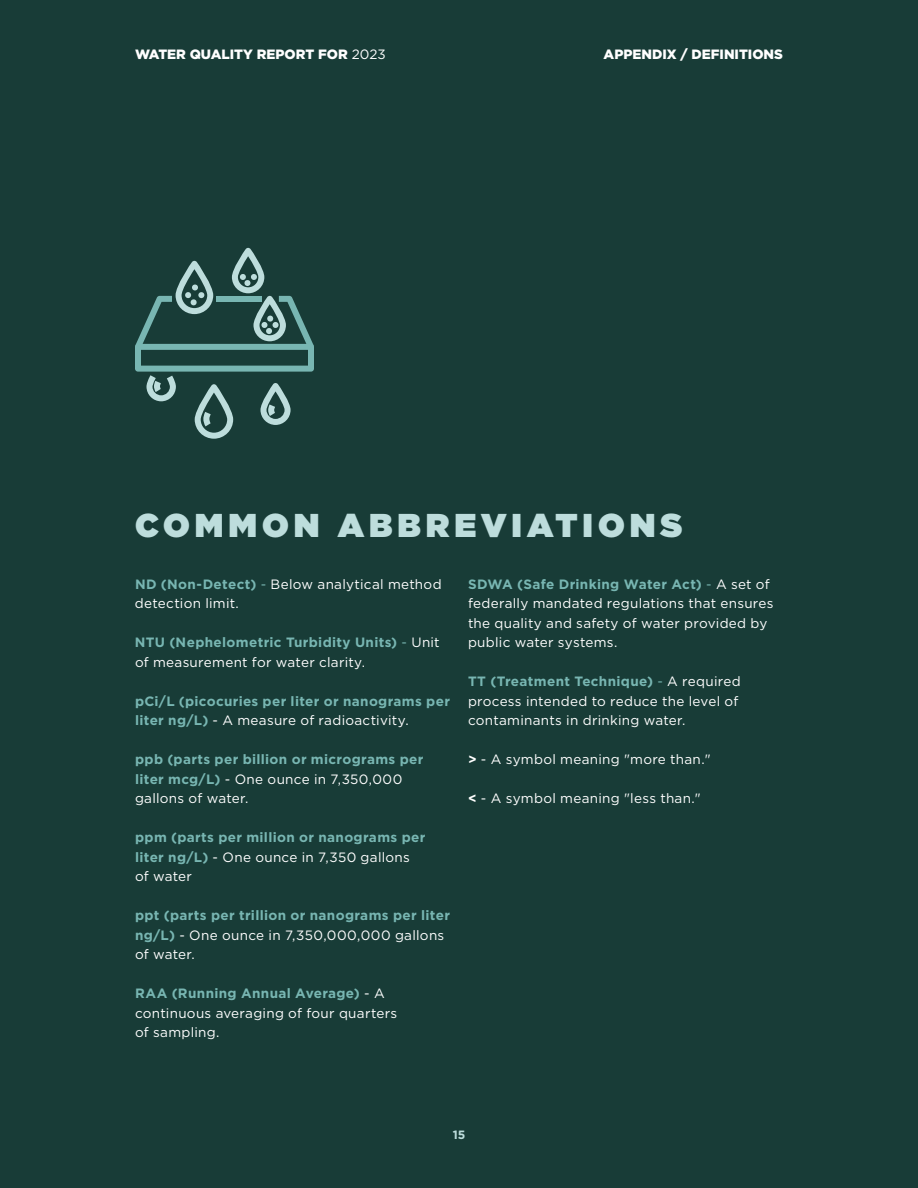
<style>
.page{position:relative;width:918px;height:1188px;background:#183c37}
.page>*{position:absolute;margin:0;border:0;box-sizing:border-box;transform-origin:0 0}
.t1{font:900 33px "Gotham";letter-spacing:.15em;color:#bddddc}
.t2{font:13.5px/19.5px "Gotham";letter-spacing:.02em;color:#fff}
.t3{font:700 13.5px/19.5px "Gotham";letter-spacing:.025em;color:#78b6b2}
.t4{font:900 13.5px "Gotham";color:#fff}
.t5{font:700 12px "Gotham";color:#bddddc}
.s1{font-weight:400}
.s2{font-weight:700;color:#78b6b2}
.s3{color:#78b6b2}
.s4{font-weight:400;color:#fff}
.s5{font-weight:700}
</style>
<div class="page">
<svg style="left:135px;top:248px;width:179px;height:191px"></svg>
<p class="t4" style="left:135px;top:45px;width:252px">WATER QUALITY REPORT FOR <span class="s1">2023</span></p>
<p class="t4" style="left:604px;top:45px;width:181px">APPENDIX / DEFINITIONS</p>
<h1 class="t1" style="left:135px;top:502px;width:549px">COMMON ABBREVIATIONS</h1>
<p class="t2" style="left:135px;top:574px;width:308px"><span class="s2">ND (Non-Detect)</span> <span class="s3">-</span> Below analytical method detection limit.</p>
<p class="t2" style="left:135px;top:632px;width:306px"><span class="s2">NTU (Nephelometric Turbidity Units)</span> <span class="s3">-</span> Unit of measurement for water clarity.</p>
<p class="t3" style="left:135px;top:691px;width:316px">pCi/L (picocuries per liter or nanograms per liter ng/L) <span class="s4">- A measure of radioactivity.</span></p>
<p class="t3" style="left:135px;top:749px;width:290px">ppb (parts per billion or micrograms per liter mcg/L) <span class="s4">- One ounce in 7,350,000 gallons of water.</span></p>
<p class="t3" style="left:135px;top:827px;width:292px">ppm (parts per million or nanograms per liter ng/L) <span class="s4">- One ounce in 7,350 gallons of water</span></p>
<p class="t3" style="left:135px;top:905px;width:317px">ppt (parts per trillion or nanograms per liter ng/L) <span class="s4">- One ounce in 7,350,000,000 gallons of water.</span></p>
<p class="t2" style="left:135px;top:983px;width:264px"><span class="s2">RAA (Running Annual Average)</span> - A continuous averaging of four quarters of sampling.</p>
<p class="t2" style="left:468px;top:574px;width:307px"><span class="s2">SDWA (Safe Drinking Water Act)</span> <span class="s3">-</span> A set of federally mandated regulations that ensures the quality and safety of water provided by public water systems.</p>
<p class="t2" style="left:468px;top:671px;width:274px"><span class="s2">TT (Treatment Technique)</span> <span class="s3">-</span> A required process intended to reduce the level of contaminants in drinking water.</p>
<p class="t2" style="left:468px;top:749px;width:244px"><span class="s5">&gt;</span> - A symbol meaning "more than."</p>
<p class="t2" style="left:468px;top:788px;width:234px"><span class="s5">&lt;</span> - A symbol meaning "less than."</p>
<p class="t5" style="left:453px;top:1127px;width:14px">15</p>
</div>
